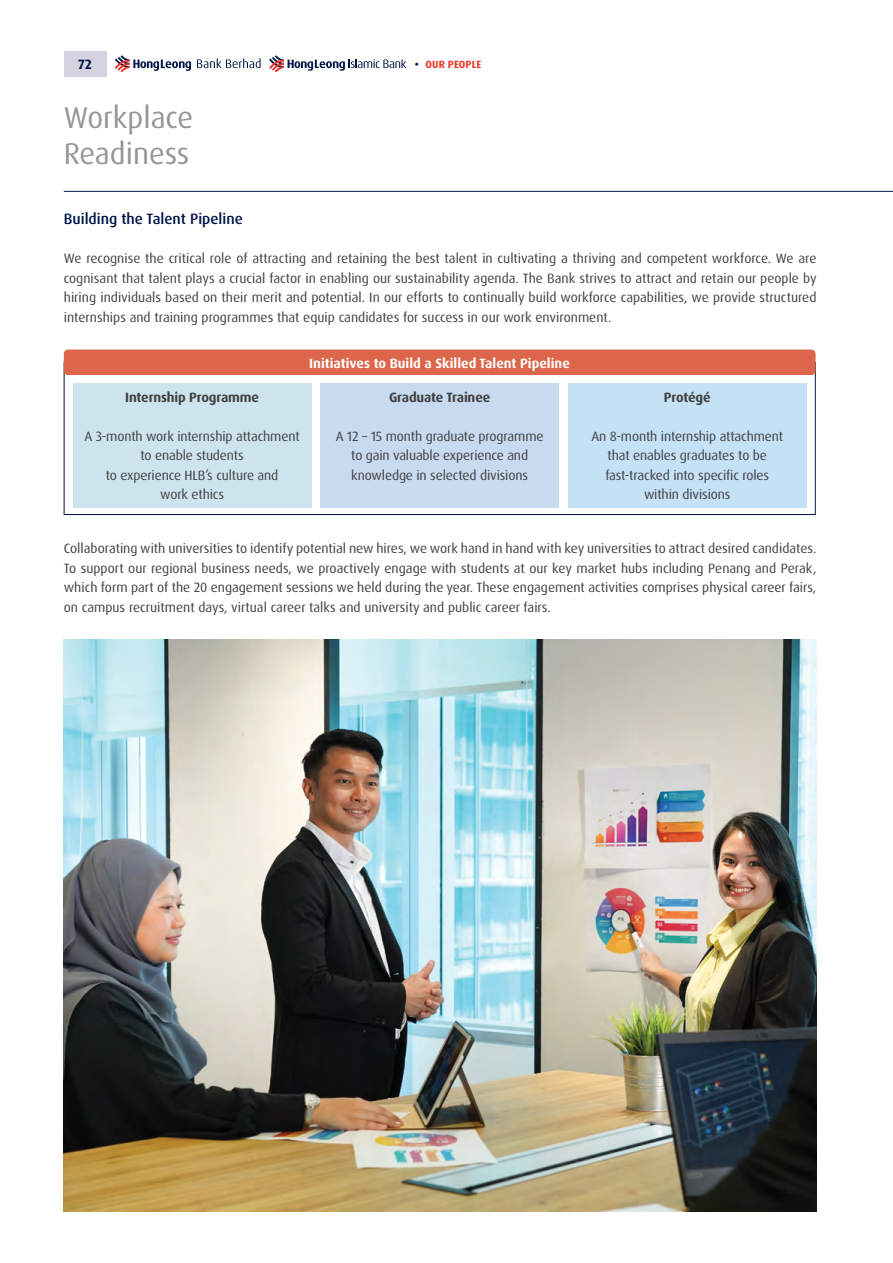
<style>
.page{position:relative;width:893px;height:1263px;background:#fff}
.page>*{position:absolute;margin:0;border:0;box-sizing:border-box;transform-origin:0 0}
.t1{font:30px/36px "Dax OT";color:#939598}
.t2{font:500 15px "Dax OT";color:#001648}
.t3{font:13.5px/19.5px "Dax OT";letter-spacing:-.01em;color:#414042;text-align:center}
.t4{font:700 13.5px "Dax OT";letter-spacing:-.01em;color:#414042}
.t5{font:700 13.5px "Dax OT";color:#fff}
.t6{font:700 13.5px "Dax OT";color:#001648}
.t7{font:700 10.5px "Dax OT";letter-spacing:.01em;color:#ee3124}
.s1{color:#001648}
</style>
<div class="page">
<hr style="left:64px;top:191px;width:829px;height:1px;background:#001648">
<div style="left:64px;top:51px;width:42px;height:26px;background:#d3d4e0"></div>
<svg style="left:197px;top:58px;width:64px;height:10px"></svg>
<svg style="left:115px;top:55px;width:76px;height:17px"></svg>
<svg style="left:269px;top:55px;width:137px;height:17px"></svg>
<div style="left:64px;top:350px;width:752px;height:25px;background:#dc664b;border-radius:4px"></div>
<div style="left:568px;top:383px;width:239px;height:124px;background:#c4e1f6"></div>
<div style="left:73px;top:383px;width:239px;height:124px;background:#cde4ef"></div>
<div style="left:320px;top:383px;width:239px;height:124px;background:#c8daf0"></div>
<img style="left:64px;top:639px;width:752px;height:573px">
<p class="t6" style="left:78px;top:56px;width:15px">72</p>
<p class="t7" style="left:415px;top:58px;width:68px"><span class="s1">•</span> OUR PEOPLE</p>
<h1 class="t1" style="left:64px;top:100px;width:131px">Workplace<br>Readiness</h1>
<p class="t2" style="left:64px;top:210px;width:181px">Building the Talent Pipeline</p>
<p class="t3" style="left:64px;top:249px;width:754px;text-align:justify">We recognise the critical role of attracting and retaining the best talent in cultivating a thriving and competent workforce. We are cognisant that talent plays a crucial factor in enabling our sustainability agenda. The Bank strives to attract and retain our people by hiring individuals based on their merit and potential. In our efforts to continually build workforce capabilities, we provide structured internships and training programmes that equip candidates for success in our work environment.</p>
<p class="t4" style="left:125px;top:388px;width:135px">Internship Programme</p>
<p class="t3" style="left:85px;top:426px;width:217px">A 3-month work internship attachment to enable students<br>to experience HLB’s culture and<br>work ethics</p>
<p class="t5" style="left:309px;top:354px;width:262px">Initiatives to Build a Skilled Talent Pipeline</p>
<p class="t4" style="left:389px;top:388px;width:103px">Graduate Trainee</p>
<p class="t3" style="left:336px;top:426px;width:209px">A 12 – 15 month graduate programme to gain valuable experience and knowledge in selected divisions</p>
<p class="t4" style="left:664px;top:388px;width:48px">Protégé</p>
<p class="t3" style="left:591px;top:426px;width:193px">An 8-month internship attachment that enables graduates to be fast-tracked into specific roles within divisions</p>
<p class="t3" style="left:64px;top:539px;width:754px;text-align:justify">Collaborating with universities to identify potential new hires, we work hand in hand with key universities to attract desired candidates.<br>To support our regional business needs, we proactively engage with students at our key market hubs including Penang and Perak, which form part of the 20 engagement sessions we held during the year. These engagement activities comprises physical career fairs, on campus recruitment days, virtual career talks and university and public career fairs.</p>
</div>
